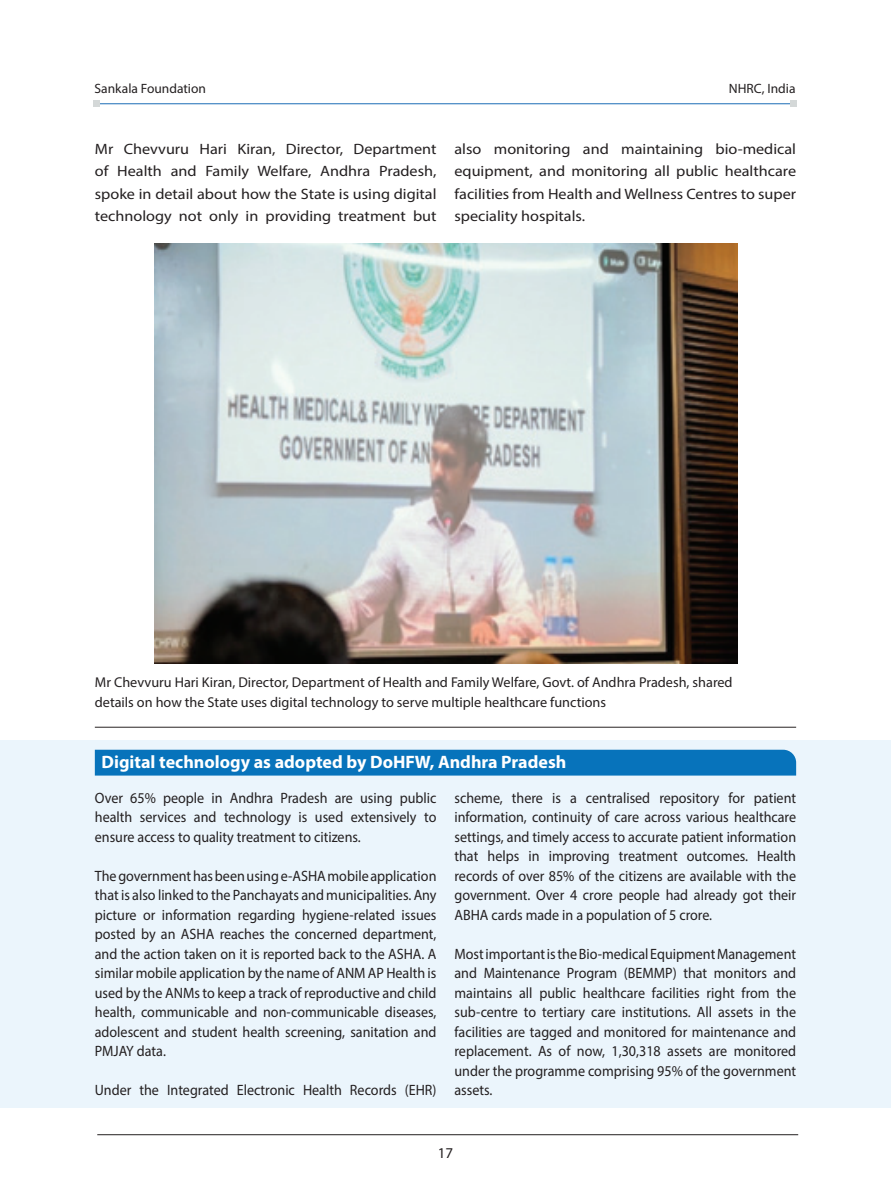
<style>
.page{position:relative;width:891px;height:1188px;background:#fff}
.page>*{position:absolute;margin:0;border:0;box-sizing:border-box;transform-origin:0 0}
.t1{font:700 18px "Myriad Pro";color:#fff}
.t2{font:15px/19.5px "Myriad Pro";color:#231f20;text-align:justify;scale:.94 1}
.t3{font:15px/22.5px "Myriad Pro";color:#231f20;text-align:justify;scale:1.08 1}
.t4{font:15px "Myriad Pro";color:#231f20}
.t5{font:14.25px/19.5px "Myriad Pro";color:#231f20}
.t6{font:13.5px "Myriad Pro";color:#231f20}
</style>
<div class="page">
<div style="left:0;top:741px;width:891px;height:367px;background:#ebf5fc"></div>
<div style="left:95px;top:750px;width:701px;height:26px;background:#0773bb"></div>
<hr style="left:95px;top:727px;width:701px;height:1px;background:#282323">
<img style="left:154px;top:244px;width:584px;height:419px">
<hr style="left:97px;top:1134px;width:701px;height:1px;background:#231f20">
<hr style="left:95px;top:103px;width:701px;height:1px;background:#1a6cb6">
<div style="left:93px;top:100px;width:7px;height:7px;background:#d4d8d8"></div>
<div style="left:790px;top:100px;width:7px;height:7px;background:#d4d8d8"></div>
<p class="t6" style="left:95px;top:80px;width:113px">Sankala Foundation</p>
<p class="t6" style="left:729px;top:80px;width:68px">NHRC, India</p>
<p class="t3" style="left:95px;top:137px;width:318px">Mr Chevvuru Hari Kiran, Director, Department of Health and Family Welfare, Andhra Pradesh, spoke in detail about how the State is using digital technology not only in providing treatment but</p>
<p class="t3" style="left:454px;top:137px;width:318px">also monitoring and maintaining bio-medical equipment, and monitoring all public healthcare facilities from Health and Wellness Centres to super speciality hospitals.</p>
<p class="t5" style="left:95px;top:672px;width:639px">Mr Chevvuru Hari Kiran, Director, Department of Health and Family Welfare, Govt. of Andhra Pradesh, shared details on how the State uses digital technology to serve multiple healthcare functions</p>
<p class="t1" style="left:102px;top:750px;width:466px">Digital technology as adopted by DoHFW, Andhra Pradesh</p>
<p class="t2" style="left:95px;top:788px;width:365px">Over 65% people in Andhra Pradesh are using public health services and technology is used extensively to ensure access to quality treatment to citizens.</p>
<p class="t2" style="left:95px;top:866px;width:365px">The government has been using e-ASHA mobile application that is also linked to the Panchayats and municipalities. Any picture or information regarding hygiene-related issues posted by an ASHA reaches the concerned department, and the action taken on it is reported back to the ASHA. A similar mobile application by the name of ANM AP Health is used by the ANMs to keep a track of reproductive and child health, communicable and non-communicable diseases, adolescent and student health screening, sanitation and PMJAY data.</p>
<p class="t2" style="left:95px;top:1080px;width:365px">Under the Integrated Electronic Health Records (EHR)</p>
<p class="t2" style="left:454px;top:788px;width:365px">scheme, there is a centralised repository for patient information, continuity of care across various healthcare settings, and timely access to accurate patient information that helps in improving treatment outcomes. Health records of over 85% of the citizens are available with the government. Over 4 crore people had already got their ABHA cards made in a population of 5 crore.</p>
<p class="t2" style="left:454px;top:944px;width:365px">Most important is the Bio-medical Equipment Management and Maintenance Program (BEMMP) that monitors and maintains all public healthcare facilities right from the sub-centre to tertiary care institutions. All assets in the facilities are tagged and monitored for maintenance and replacement. As of now, 1,30,318 assets are monitored under the programme comprising 95% of the government assets.</p>
<p class="t4" style="left:438px;top:1143px;width:17px">17</p>
</div>
